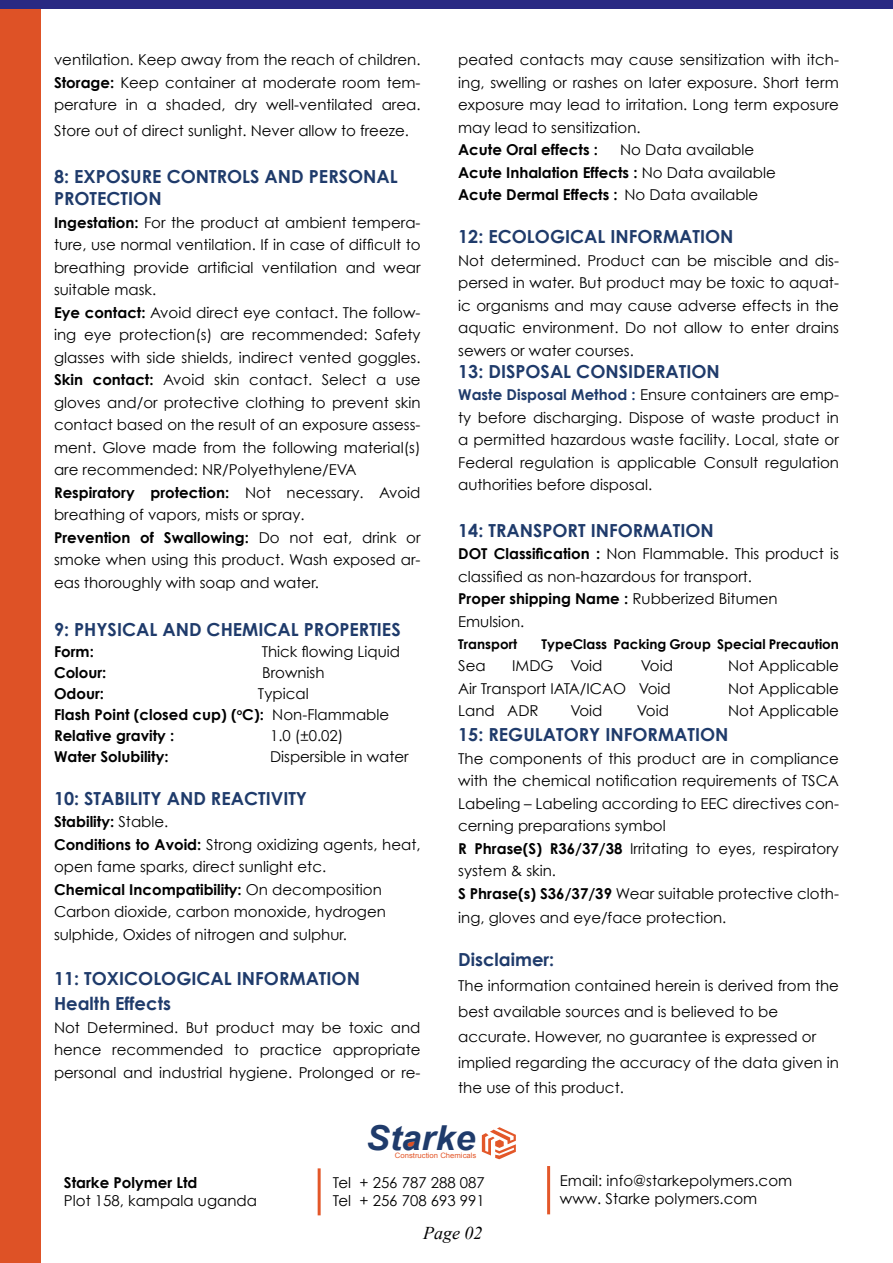
<style>
.page{position:relative;width:893px;height:1263px;background:#fff}
.page>*{position:absolute;margin:0;border:0;box-sizing:border-box;transform-origin:0 0}
.t1{font:italic 700 34.35px "Arial";color:#1f3b6b;scale:1.04 1}
.t2{font:700 18px/22.5px "Century Gothic";color:#1f3b6b}
.t3{font:italic 18px "Times New Roman";color:#000}
.t4{font:15px/22.5px "Century Gothic";color:#000}
.t5{font:700 15px/21px "Century Gothic";color:#000}
.t6{font:700 13.5px "Century Gothic";color:#000}
.t7{font:7.5px "Arial";color:#e35729;scale:1.04 1}
.s1{font-weight:700}
.s2{font-weight:400}
.s3{font-weight:700;color:#1f3b6b}
.s4{font-weight:700;font-size:18px;color:#1f3b6b}
</style>
<div class="page">
<div style="left:0;top:4px;width:40px;height:1259px;background:#de5226"></div>
<div style="left:0;top:0;width:893px;height:9px;background:#292983"></div>
<hr style="left:318px;top:1168px;width:3px;height:47px;background:#e35729">
<hr style="left:547px;top:1166px;width:3px;height:48px;background:#e35729">
<svg style="left:407px;top:1141px;width:9px;height:6px"></svg>
<svg style="left:482px;top:1127px;width:34px;height:32px"></svg>
<p class="t4" style="left:54px;top:48px;width:368px;text-align:justify">ventilation. Keep away from the reach of children.<br><span class="s1">Storage:</span> Keep container at moderate room tem&shy;perature in a shaded, dry well-ventilated area.</p>
<p class="t4" style="left:54px;top:119px;width:357px">Store out of direct sunlight. Never allow to freeze.</p>
<p class="t2" style="left:54px;top:165px;width:345px">8: EXPOSURE CONTROLS AND PERSONAL<br>PROTECTION</p>
<p class="t4" style="left:54px;top:211px;width:368px"><span class="s1">Ingestation:</span> For the product at ambient tempera&shy;ture, use normal ventilation. If in case of difficult to breathing provide artificial ventilation and wear suitable mask.<br><span class="s1">Eye contact:</span> Avoid direct eye contact. The follow&shy;ing eye protection(s) are recommended: Safety glasses with side shields, indirect vented goggles.<br><span class="s1">Skin contact:</span> Avoid skin contact. Select a use gloves and/or protective clothing to prevent skin contact based on the result of an exposure assess&shy;ment. Glove made from the following material(s) are recommended: NR/Polyethylene/EVA <span class="s1">Respiratory protection:</span> Not necessary. Avoid breathing of vapors, mists or spray.<br><span class="s1">Prevention of Swallowing:</span> Do not eat, drink or smoke when using this product. Wash exposed ar&shy;eas thoroughly with soap and water.</p>
<p class="t2" style="left:54px;top:617px;width:348px">9: PHYSICAL AND CHEMICAL PROPERTIES</p>
<p class="t5" style="left:54px;top:640px;width:41px">Form:</p>
<p class="t4" style="left:262px;top:640px;width:140px">Thick flowing Liquid</p>
<p class="t5" style="left:54px;top:661px;width:54px">Colour:</p>
<p class="t4" style="left:262px;top:661px;width:64px">Brownish</p>
<p class="t5" style="left:54px;top:682px;width:52px">Odour:</p>
<p class="t5" style="left:54px;top:682px;width:337px;text-indent:204px"><span class="s2">Typical<br></span>Flash Point (closed cup) (<sup>o</sup>C): <span class="s2">Non-Flammable<br></span>Relative gravity :</p>
<p class="t4" style="left:270px;top:724px;width:75px">1.0 (±0.02)</p>
<p class="t5" style="left:54px;top:745px;width:116px">Water Solubility:</p>
<p class="t4" style="left:270px;top:745px;width:140px">Dispersible in water</p>
<p class="t2" style="left:54px;top:787px;width:255px">10: STABILITY AND REACTIVITY</p>
<p class="t4" style="left:54px;top:810px;width:368px"><span class="s1">Stability:</span> Stable.<br><span class="s1">Conditions to Avoid:</span> Strong oxidizing agents, heat, open fame sparks, direct sunlight etc.<br><span class="s1">Chemical Incompatibility:</span> On decomposition Carbon dioxide, carbon monoxide, hydrogen sulphide, Oxides of nitrogen and sulphur.</p>
<p class="t2" style="left:54px;top:965px;width:307px;line-height:25.5px">11: TOXICOLOGICAL INFORMATION<br>Health Effects</p>
<p class="t4" style="left:54px;top:1016px;width:368px;text-align:justify">Not Determined. But product may be toxic and hence recommended to practice appropriate personal and industrial hygiene. Prolonged or re-</p>
<p class="t4" style="left:458px;top:48px;width:382px;text-align:justify">peated contacts may cause sensitization with itch&shy;ing, swelling or rashes on later exposure. Short term exposure may lead to irritation. Long term exposure may lead to sensitization.</p>
<p class="t5" style="left:458px;top:139px;width:141px">Acute Oral effects :</p>
<p class="t4" style="left:458px;top:138px;width:319px;text-indent:162px">No Data available<br><span class="s1">Acute Inhalation Effects :</span> No Data available<br><span class="s1">Acute Dermal Effects :</span> No Data available</p>
<p class="t2" style="left:458px;top:225px;width:277px">12: ECOLOGICAL INFORMATION</p>
<p class="t4" style="left:458px;top:249px;width:382px;text-align:justify">Not determined. Product can be miscible and dis&shy;persed in water. But product may be toxic to aquat&shy;ic organisms and may cause adverse effects in the aquatic environment. Do not allow to enter drains sewers or water courses.</p>
<p class="t2" style="left:458px;top:359px;width:263px">13: DISPOSAL CONSIDERATION</p>
<p class="t4" style="left:458px;top:383px;width:382px;text-align:justify"><span class="s3">Waste Disposal Method :</span> Ensure containers are emp&shy;ty before discharging. Dispose of waste product in a permitted hazardous waste facility. Local, state or Federal regulation is applicable Consult regulation authorities before disposal.</p>
<p class="t2" style="left:458px;top:519px;width:257px">14: TRANSPORT INFORMATION</p>
<p class="t4" style="left:458px;top:542px;width:382px"><span class="s1">DOT Classification :</span> Non Flammable. This product is classified as non-hazardous for transport.<br><span class="s1">Proper shipping Name :</span> Rubberized Bitumen Emulsion.</p>
<p class="t6" style="left:458px;top:635px;width:60px">Transport</p>
<p class="t6" style="left:542px;top:635px;width:299px">TypeClass Packing Group Special Precaution</p>
<p class="t4" style="left:458px;top:654px;width:29px">Sea</p>
<p class="t4" style="left:512px;top:654px;width:92px">IMDG Void</p>
<p class="t4" style="left:641px;top:654px;width:34px">Void</p>
<p class="t4" style="left:728px;top:654px;width:112px">Not Applicable</p>
<p class="t4" style="left:458px;top:677px;width:223px">Air Transport IATA/ICAO Void<span class="s4">￼</span></p>
<p class="t4" style="left:728px;top:677px;width:112px">Not Applicable</p>
<p class="t4" style="left:458px;top:699px;width:82px">Land ADR</p>
<p class="t4" style="left:570px;top:699px;width:34px">Void</p>
<p class="t4" style="left:637px;top:699px;width:34px">Void</p>
<p class="t4" style="left:728px;top:699px;width:112px">Not Applicable</p>
<p class="t2" style="left:458px;top:723px;width:272px">15: REGULATORY INFORMATION</p>
<p class="t4" style="left:458px;top:747px;width:382px">The components of this product are in compliance with the chemical notification requirements of TSCA Labeling – Labeling according to EEC directives con&shy;cerning preparations symbol<br><span class="s1">R Phrase(S) R36/37/38</span> Irritating to eyes, respiratory system &amp; skin.<br><span class="s1">S Phrase(s) S36/37/39</span> Wear suitable protective cloth-</p>
<p class="t4" style="left:458px;top:906px;width:270px">ing, gloves and eye/face protection.</p>
<p class="t2" style="left:458px;top:948px;width:98px">Disclaimer:</p>
<p class="t4" style="left:458px;top:973px;width:382px;line-height:25.5px">The information contained herein is derived from the best available sources and is believed to be accurate. However, no guarantee is expressed or implied regarding the accuracy of the data given in the use of this product.</p>
<p class="t5" style="left:64px;top:1171px;width:135px">Starke Polymer Ltd</p>
<p class="t4" style="left:64px;top:1189px;width:195px">Plot 158, kampala uganda</p>
<h1 class="t1" style="left:366px;top:1115px;width:107px">Starke</h1>
<p class="t7" style="left:395px;top:1150px;width:80px">Construction Chemicals</p>
<p class="t4" style="left:333px;top:1173px;width:154px;line-height:18px">Tel + 256 787 288 087<br>Tel + 256 708 693 991</p>
<p class="t3" style="left:423px;top:1220px;width:61px">Page 02</p>
<p class="t4" style="left:560px;top:1171px;width:234px;line-height:18px">Email: info@starkepolymers.com www. Starke polymers.com</p>
</div>
